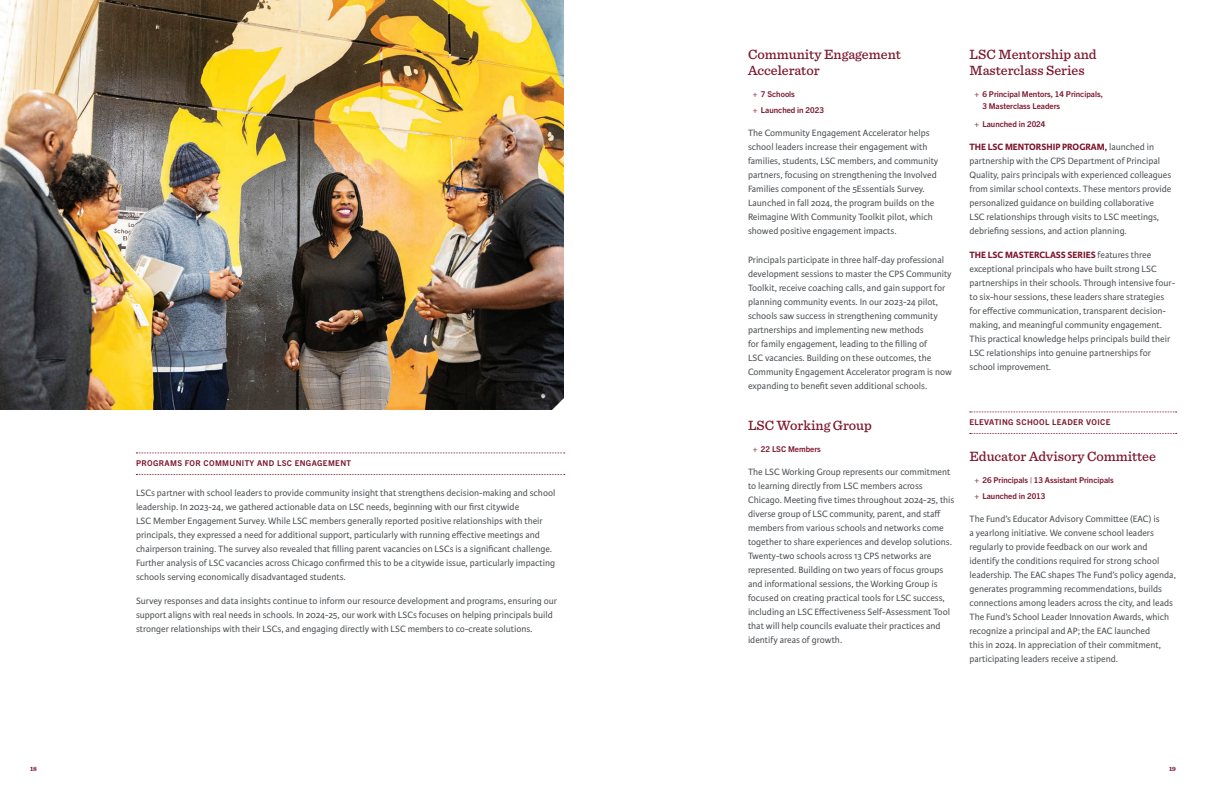
<style>
.page{position:relative;width:1224px;height:792px;background:#fff}
.page>*{position:absolute;margin:0;border:0;box-sizing:border-box;transform-origin:0 0}
.t1{font:500 14px/16px "Sentinel";color:#7d152c}
.t2{font:9.8px/14px "Karmina Sans";color:#4d5154}
.t3{font:700 8px/16px "Trade Gothic Next LT Pro";color:#7d152c}
.t4{font:700 8px "Trade Gothic Next LT Pro";letter-spacing:.05em;color:#7d152c}
.t5{font:700 6.5px "Sentinel";color:#7d152c}
.s1{font-family:"Myriad Pro";font-weight:400}
.s2{font-weight:700;color:#7d152c}
</style>
<div class="page">
<img style="left:0;top:0;width:564px;height:410px">
<svg style="left:970px;top:412px;width:207px;height:1px"></svg>
<svg style="left:970px;top:433px;width:207px;height:1px"></svg>
<svg style="left:136px;top:453px;width:429px;height:1px"></svg>
<svg style="left:136px;top:474px;width:429px;height:1px"></svg>
<p class="t4" style="left:136px;top:458px;width:217px">PROGRAMS FOR COMMUNITY AND LSC ENGAGEMENT</p>
<p class="t2" style="left:136px;top:486px;width:421px">LSCs partner with school leaders to provide community insight that strengthens decision-making and school leadership. In 2023-24, we gathered actionable data on LSC needs, beginning with our first citywide<br>LSC Member Engagement Survey. While LSC members generally reported positive relationships with their principals, they expressed a need for additional support, particularly with running effective meetings and chairperson training. The survey also revealed that filling parent vacancies on LSCs is a significant challenge.<br>Further analysis of LSC vacancies across Chicago confirmed this to be a citywide issue, particularly impacting schools serving economically disadvantaged students.</p>
<p class="t2" style="left:136px;top:594px;width:423px">Survey responses and data insights continue to inform our resource development and programs, ensuring our support aligns with real needs in schools. In 2024-25, our work with LSCs focuses on helping principals build stronger relationships with their LSCs, and engaging directly with LSC members to co-create solutions.</p>
<h1 class="t1" style="left:748px;top:46px;width:154px">Community Engagement<br>Accelerator</h1>
<p class="t3" style="left:753px;top:86px;width:72px"><span class="s1">+</span> 7 Schools<br><span class="s1">+</span> Launched in 2023</p>
<p class="t2" style="left:748px;top:126px;width:192px">The Community Engagement Accelerator helps school leaders increase their engagement with families, students, LSC members, and community partners, focusing on strengthening the Involved Families component of the 5Essentials Survey.<br>Launched in fall 2024, the program builds on the Reimagine With Community Toolkit pilot, which showed positive engagement impacts.</p>
<p class="t2" style="left:748px;top:253px;width:206px">Principals participate in three half-day professional development sessions to master the CPS Community Toolkit, receive coaching calls, and gain support for planning community events. In our 2023-24 pilot, schools saw success in strengthening community partnerships and implementing new methods<br>for family engagement, leading to the filling of<br>LSC vacancies. Building on these outcomes, the Community Engagement Accelerator program is now expanding to benefit seven additional schools.</p>
<h1 class="t1" style="left:748px;top:417px;width:125px">LSC Working Group</h1>
<p class="t3" style="left:753px;top:441px;width:69px"><span class="s1">+</span> 22 LSC Members</p>
<p class="t2" style="left:748px;top:465px;width:208px">The LSC Working Group represents our commitment to learning directly from LSC members across Chicago. Meeting five times throughout 2024-25, this diverse group of LSC community, parent, and staff members from various schools and networks come together to share experiences and develop solutions.<br>Twenty-two schools across 13 CPS networks are represented. Building on two years of focus groups and informational sessions, the Working Group is focused on creating practical tools for LSC success, including an LSC Effectiveness Self-Assessment Tool that will help councils evaluate their practices and identify areas of growth.</p>
<h1 class="t1" style="left:970px;top:46px;width:129px">LSC Mentorship and<br>Masterclass Series</h1>
<p class="t3" style="left:982px;top:88px;width:122px;line-height:12px;text-indent:-8px"><span class="s1">+</span> 6 Principal Mentors, 14 Principals,<br>3 Masterclass Leaders</p>
<p class="t3" style="left:974px;top:116px;width:72px"><span class="s1">+</span> Launched in 2024</p>
<p class="t2" style="left:970px;top:140px;width:204px"><span class="s2">THE LSC MENTORSHIP PROGRAM,</span> launched in partnership with the CPS Department of Principal Quality, pairs principals with experienced colleagues from similar school contexts. These mentors provide personalized guidance on building collaborative LSC relationships through visits to LSC meetings, debriefing sessions, and action planning.</p>
<p class="t2" style="left:970px;top:248px;width:207px"><span class="s2">THE LSC MASTERCLASS SERIES</span> features three exceptional principals who have built strong LSC partnerships in their schools. Through intensive four&shy;to six-hour sessions, these leaders share strategies for effective communication, transparent decision&shy;making, and meaningful community engagement.<br>This practical knowledge helps principals build their LSC relationships into genuine partnerships for school improvement.</p>
<p class="t4" style="left:969px;top:417px;width:142px">ELEVATING SCHOOL LEADER VOICE</p>
<h1 class="t1" style="left:969px;top:448px;width:188px">Educator Advisory Committee</h1>
<p class="t3" style="left:974px;top:472px;width:141px"><span class="s1">+</span> 26 Principals | 13 Assistant Principals <span class="s1">+</span> Launched in 2013</p>
<p class="t2" style="left:969px;top:512px;width:208px">The Fund’s Educator Advisory Committee (EAC) is<br>a yearlong initiative. We convene school leaders regularly to provide feedback on our work and identify the conditions required for strong school leadership. The EAC shapes The Fund’s policy agenda, generates programming recommendations, builds connections among leaders across the city, and leads The Fund’s School Leader Innovation Awards, which recognize a principal and AP; the EAC launched<br>this in 2024. In appreciation of their commitment, participating leaders receive a stipend.</p>
<p class="t5" style="left:30px;top:763px;width:8px">18</p>
<p class="t5" style="left:1169px;top:763px;width:8px">19</p>
</div>
